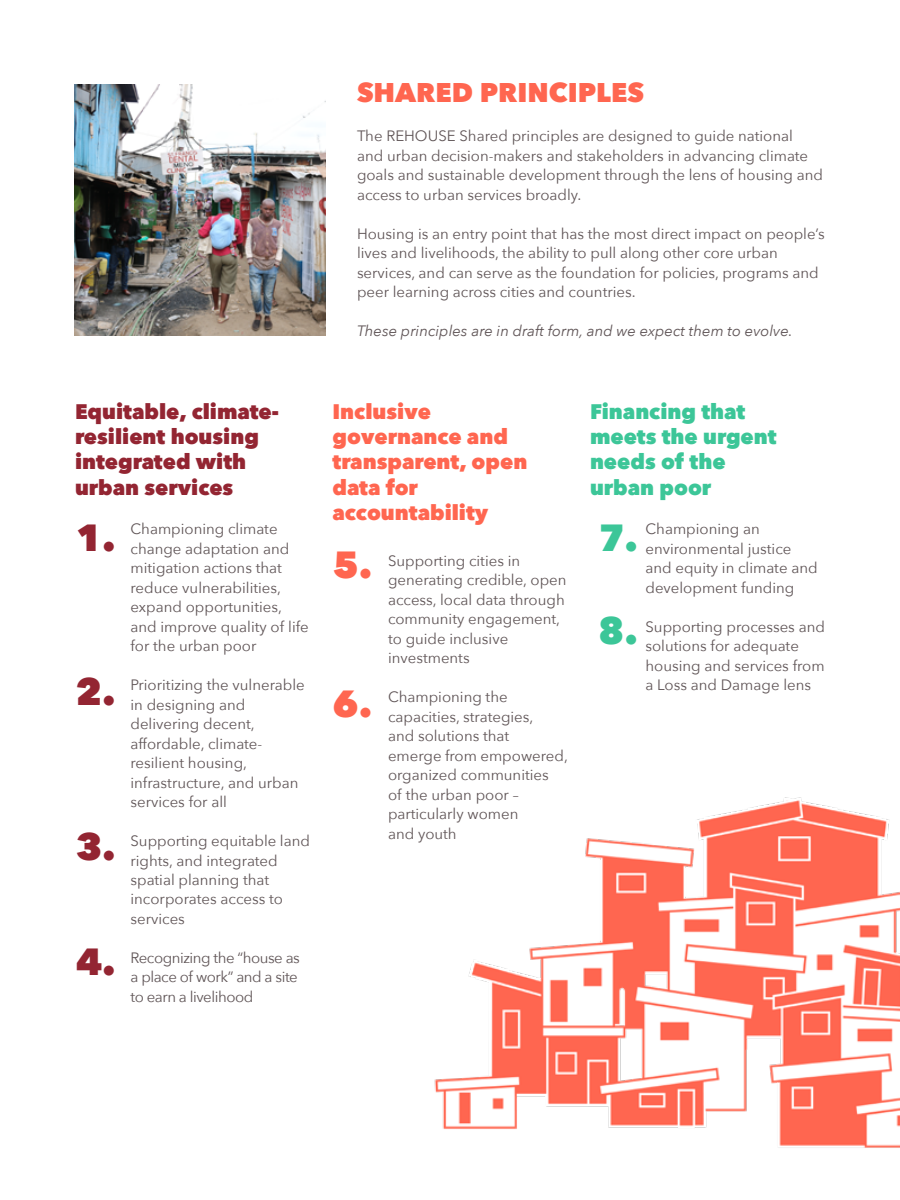
<style>
.page{position:relative;width:900px;height:1200px;background:#fff}
.page>*{position:absolute;margin:0;border:0;box-sizing:border-box;transform-origin:0 0}
.t1{font:800 37.65px "Avenir Next";color:#932532}
.t2{font:800 37.65px "Avenir Next";color:#ff6650}
.t3{font:800 37.65px "Avenir Next";color:#3cc698}
.t4{font:800 27px "Avenir Next";color:#ff6650}
.t5{font:800 21px/25.5px "Avenir Next";color:#932532}
.t6{font:800 21px/25.5px "Avenir Next";color:#ff6650}
.t7{font:800 21px/25.5px "Avenir Next";color:#3cc698}
.t8{font:15px/19.5px "Avenir Next";color:#605557}
.t9{font:15px/19.5px "Avenir Next";letter-spacing:-.03em;color:#605557}
.t10{font:italic 15px "Avenir Next";color:#605557}
</style>
<div class="page">
<img style="left:434px;top:797px;width:466px;height:351px">
<img style="left:74px;top:85px;width:252px;height:251px">
<h2 class="t4" style="left:357px;top:76px;width:289px">SHARED PRINCIPLES</h2>
<p class="t8" style="left:357px;top:125px;width:468px">The REHOUSE Shared principles are designed to guide national<br>and urban decision-makers and stakeholders in advancing climate goals and sustainable development through the lens of housing and access to urban services broadly.</p>
<p class="t8" style="left:357px;top:223px;width:469px">Housing is an entry point that has the most direct impact on people’s lives and livelihoods, the ability to pull along other core urban services, and can serve as the foundation for policies, programs and peer learning across cities and countries.</p>
<p class="t10" style="left:357px;top:318px;width:437px">These principles are in draft form, and we expect them to evolve.</p>
<h3 class="t5" style="left:75px;top:398px;width:205px">Equitable, climate&shy;resilient housing integrated with urban services</h3>
<p class="t8" style="left:130px;top:518px;width:180px">Championing climate change adaptation and mitigation actions that reduce vulnerabilities, expand opportunities, and improve quality of life for the urban poor</p>
<p class="t8" style="left:130px;top:674px;width:176px">Prioritizing the vulnerable in designing and delivering decent, affordable, climate&shy;resilient housing, infrastructure, and urban services for all</p>
<p class="t8" style="left:130px;top:830px;width:181px">Supporting equitable land rights, and integrated spatial planning that incorporates access to services</p>
<p class="t9" style="left:130px;top:947px;width:171px">Recognizing the “house as a place of work” and a site to earn a livelihood</p>
<h1 class="t1" style="left:76px;top:514px;width:41px">1.</h1>
<h1 class="t1" style="left:76px;top:669px;width:41px">2.</h1>
<h1 class="t1" style="left:76px;top:823px;width:41px">3.</h1>
<h1 class="t1" style="left:76px;top:939px;width:41px">4.</h1>
<h3 class="t6" style="left:333px;top:398px;width:196px">Inclusive governance and transparent, open data for accountability</h3>
<p class="t8" style="left:388px;top:550px;width:180px">Supporting cities in generating credible, open access, local data through community engagement, to guide inclusive investments</p>
<p class="t8" style="left:388px;top:686px;width:181px">Championing the capacities, strategies,<br>and solutions that<br>emerge from empowered, organized communities<br>of the urban poor – particularly women<br>and youth</p>
<h1 class="t2" style="left:332px;top:541px;width:41px">5.</h1>
<h1 class="t2" style="left:332px;top:681px;width:41px">6.</h1>
<h3 class="t7" style="left:590px;top:398px;width:188px">Financing that meets the urgent needs of the urban poor</h3>
<p class="t8" style="left:645px;top:518px;width:174px">Championing an environmental justice and equity in climate and development funding</p>
<p class="t8" style="left:645px;top:616px;width:181px">Supporting processes and solutions for adequate housing and services from a Loss and Damage lens</p>
<h1 class="t3" style="left:598px;top:514px;width:41px">7.</h1>
<h1 class="t3" style="left:598px;top:607px;width:41px">8.</h1>
</div>
